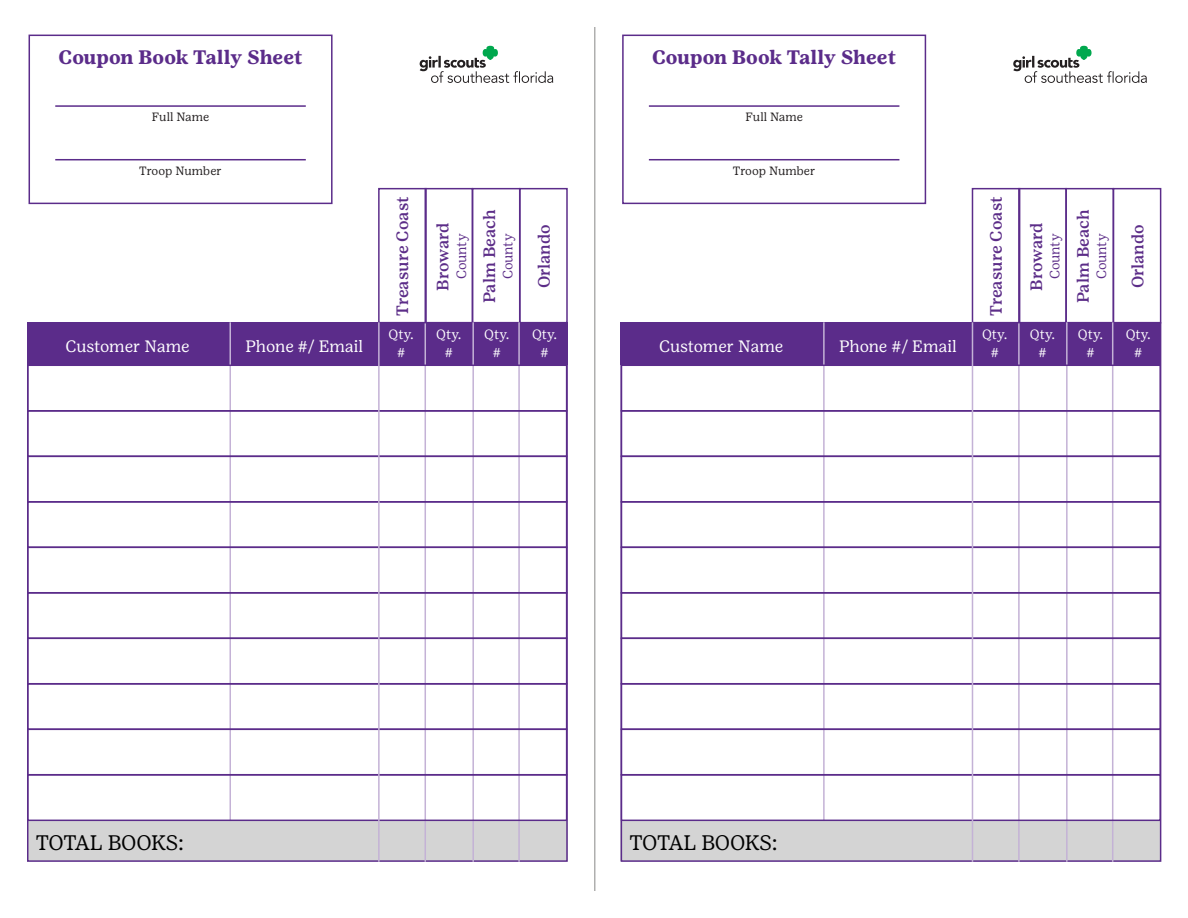
<style>
.page{position:relative;width:1188px;height:918px;background:#fff}
.page>*{position:absolute;margin:0;border:0;box-sizing:border-box;transform-origin:0 0}
.t1{font:21px "Girl Scout Text";letter-spacing:-.025em;color:#000}
.t2{font:700 19.5px "Girl Scout Text";color:#5b2c8a}
.t3{font:500 16.5px "Girl Scout Text";color:#5c2d88}
.t4{font:16.5px "Girl Scout Text";letter-spacing:-.01em;color:#fff}
.t5{font:500 16.5px "Girl Scout Text";letter-spacing:-.025em;color:#5c2d88}
.t6{font:13.5px/18px "Girl Scout Text";color:#fff;text-align:center}
.t7{font:13.5px "Girl Scout Text";color:#5c2d88}
.t8{font:12px "Girl Scout Text";color:#231f20}
</style>
<div class="page">
<div style="left:621px;top:821px;width:540px;height:40px;background:#d4d4d4"></div>
<div style="left:27px;top:821px;width:541px;height:40px;background:#d4d4d4"></div>
<div style="left:27px;top:322px;width:540px;height:43px;background:#5b2c8a"></div>
<div style="left:519px;top:188px;width:49px;height:135px;border:2px solid #5b2c8a"></div>
<div style="left:472px;top:188px;width:48px;height:135px;border:2px solid #5b2c8a"></div>
<div style="left:425px;top:188px;width:48px;height:135px;border:2px solid #5b2c8a"></div>
<hr style="left:594px;top:27px;width:2px;height:864px;background:#040503">
<hr style="left:230px;top:322px;width:1px;height:499px;background:#c4b2d6">
<div style="left:29px;top:35px;width:304px;height:169px;border:2px solid #5b2c8a"></div>
<hr style="left:425px;top:322px;width:1px;height:540px;background:#c4b2d6">
<hr style="left:472px;top:322px;width:2px;height:540px;background:#c4b2d6">
<hr style="left:518px;top:322px;width:2px;height:540px;background:#c4b2d6">
<div style="left:27px;top:365px;width:540px;height:47px;border:2px solid #5b2c8a"></div>
<div style="left:27px;top:410px;width:540px;height:47px;border:2px solid #5b2c8a"></div>
<div style="left:27px;top:456px;width:540px;height:47px;border:2px solid #5b2c8a"></div>
<div style="left:27px;top:501px;width:540px;height:47px;border:2px solid #5b2c8a"></div>
<div style="left:27px;top:547px;width:540px;height:47px;border:2px solid #5b2c8a"></div>
<div style="left:27px;top:592px;width:540px;height:47px;border:2px solid #5b2c8a"></div>
<div style="left:27px;top:637px;width:540px;height:48px;border:2px solid #5b2c8a"></div>
<div style="left:27px;top:683px;width:540px;height:47px;border:2px solid #5b2c8a"></div>
<hr style="left:55px;top:105px;width:251px;height:2px;background:#5b2c8a">
<hr style="left:55px;top:159px;width:251px;height:1px;background:#5b2c8a">
<svg style="left:420px;top:46px;width:133px;height:37px"></svg>
<div style="left:27px;top:728px;width:540px;height:48px;border:2px solid #5b2c8a"></div>
<div style="left:27px;top:774px;width:540px;height:47px;border:2px solid #5b2c8a"></div>
<div style="left:378px;top:188px;width:49px;height:135px;border:2px solid #5b2c8a"></div>
<hr style="left:378px;top:322px;width:2px;height:540px;background:#c4b2d6">
<div style="left:621px;top:322px;width:540px;height:43px;background:#5b2c8a"></div>
<div style="left:1113px;top:188px;width:48px;height:135px;border:2px solid #5b2c8a"></div>
<div style="left:1065px;top:188px;width:49px;height:135px;border:2px solid #5b2c8a"></div>
<div style="left:1018px;top:188px;width:49px;height:135px;border:2px solid #5b2c8a"></div>
<hr style="left:823px;top:322px;width:2px;height:499px;background:#c4b2d6">
<div style="left:622px;top:35px;width:304px;height:169px;border:2px solid #5b2c8a"></div>
<hr style="left:1018px;top:322px;width:2px;height:540px;background:#c4b2d6">
<hr style="left:1066px;top:322px;width:2px;height:540px;background:#c4b2d6">
<hr style="left:1112px;top:322px;width:1px;height:540px;background:#c4b2d6">
<div style="left:621px;top:365px;width:540px;height:47px;border:2px solid #5b2c8a"></div>
<div style="left:621px;top:410px;width:540px;height:47px;border:2px solid #5b2c8a"></div>
<div style="left:621px;top:456px;width:540px;height:47px;border:2px solid #5b2c8a"></div>
<div style="left:621px;top:501px;width:540px;height:47px;border:2px solid #5b2c8a"></div>
<div style="left:621px;top:547px;width:540px;height:47px;border:2px solid #5b2c8a"></div>
<div style="left:621px;top:592px;width:540px;height:47px;border:2px solid #5b2c8a"></div>
<div style="left:621px;top:637px;width:540px;height:48px;border:2px solid #5b2c8a"></div>
<div style="left:621px;top:683px;width:540px;height:47px;border:2px solid #5b2c8a"></div>
<hr style="left:649px;top:105px;width:250px;height:2px;background:#5b2c8a">
<hr style="left:649px;top:159px;width:250px;height:1px;background:#5b2c8a">
<svg style="left:1013px;top:46px;width:134px;height:37px"></svg>
<div style="left:621px;top:728px;width:540px;height:48px;border:2px solid #5b2c8a"></div>
<div style="left:621px;top:774px;width:540px;height:47px;border:2px solid #5b2c8a"></div>
<div style="left:972px;top:188px;width:48px;height:135px;border:2px solid #5b2c8a"></div>
<hr style="left:972px;top:322px;width:1px;height:540px;background:#c4b2d6">
<p class="t2" style="left:58px;top:46px;width:246px">Coupon Book Tally Sheet</p>
<p class="t2" style="left:652px;top:46px;width:246px">Coupon Book Tally Sheet</p>
<p class="t8" style="left:152px;top:110px;width:59px">Full Name</p>
<p class="t8" style="left:745px;top:110px;width:59px">Full Name</p>
<p class="t8" style="left:139px;top:164px;width:84px">Troop Number</p>
<p class="t8" style="left:733px;top:164px;width:84px">Troop Number</p>
<p class="t3" style="left:393px;top:316px;width:121px;rotate:-90deg">Treasure Coast</p>
<p class="t5" style="left:433px;top:291px;width:70px;rotate:-90deg">Broward</p>
<p class="t7" style="left:454px;top:279px;width:47px;rotate:-90deg">County</p>
<p class="t3" style="left:480px;top:303px;width:95px;rotate:-90deg">Palm Beach</p>
<p class="t7" style="left:500px;top:279px;width:47px;rotate:-90deg">County</p>
<p class="t3" style="left:535px;top:288px;width:65px;rotate:-90deg">Orlando</p>
<p class="t3" style="left:987px;top:316px;width:121px;rotate:-90deg">Treasure Coast</p>
<p class="t5" style="left:1027px;top:291px;width:70px;rotate:-90deg">Broward</p>
<p class="t7" style="left:1047px;top:279px;width:47px;rotate:-90deg">County</p>
<p class="t3" style="left:1074px;top:303px;width:95px;rotate:-90deg">Palm Beach</p>
<p class="t7" style="left:1094px;top:279px;width:47px;rotate:-90deg">County</p>
<p class="t3" style="left:1128px;top:288px;width:65px;rotate:-90deg">Orlando</p>
<p class="t4" style="left:65px;top:336px;width:126px">Customer Name</p>
<p class="t4" style="left:246px;top:336px;width:119px">Phone #/ Email</p>
<p class="t6" style="left:388px;top:325px;width:27px">Qty. #</p>
<p class="t6" style="left:436px;top:325px;width:27px">Qty. #</p>
<p class="t6" style="left:484px;top:325px;width:27px">Qty. #</p>
<p class="t6" style="left:532px;top:325px;width:27px">Qty. #</p>
<p class="t4" style="left:659px;top:336px;width:126px">Customer Name</p>
<p class="t4" style="left:839px;top:336px;width:119px">Phone #/ Email</p>
<p class="t6" style="left:982px;top:325px;width:27px">Qty. #</p>
<p class="t6" style="left:1030px;top:325px;width:27px">Qty. #</p>
<p class="t6" style="left:1078px;top:325px;width:27px">Qty. #</p>
<p class="t6" style="left:1126px;top:325px;width:27px">Qty. #</p>
<p class="t1" style="left:36px;top:831px;width:150px">TOTAL BOOKS:</p>
<p class="t1" style="left:629px;top:831px;width:150px">TOTAL BOOKS:</p>
</div>
